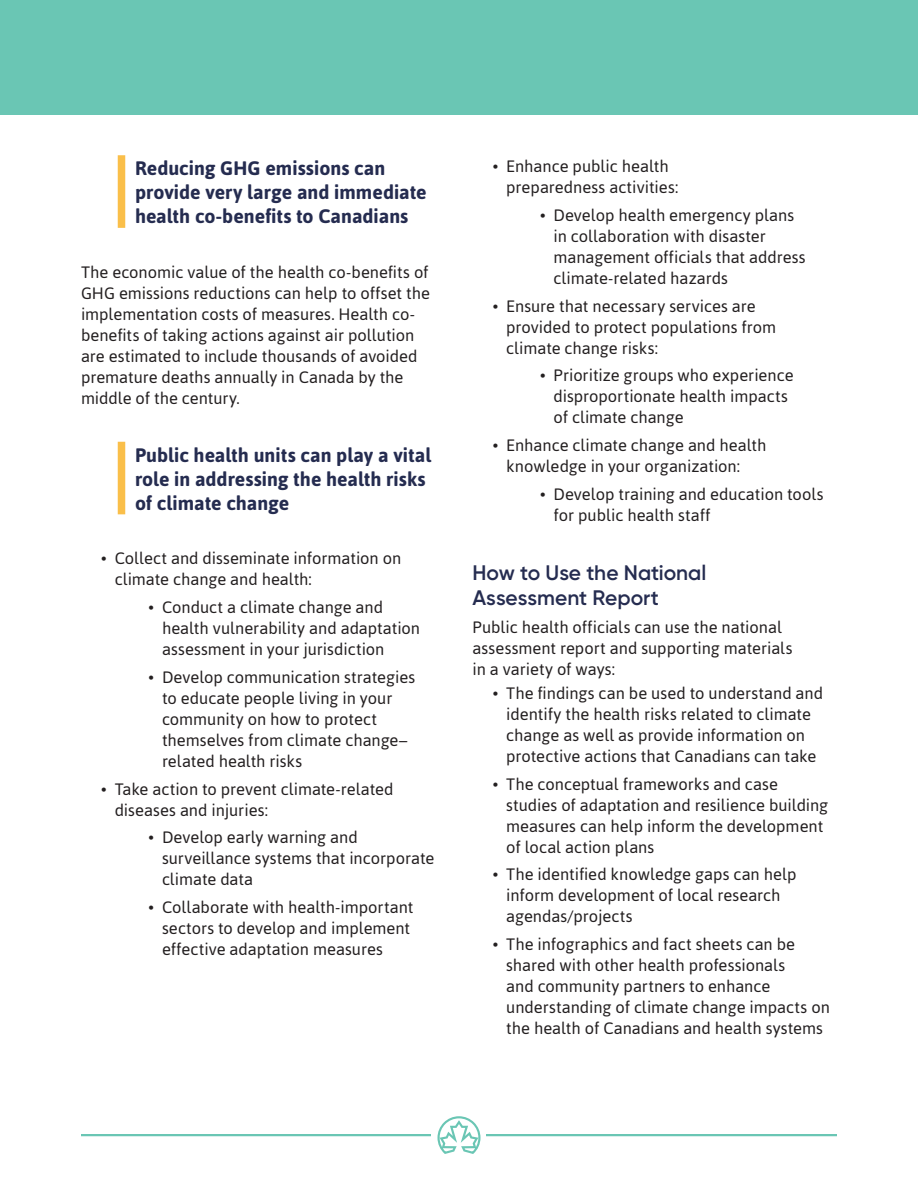
<style>
.page{position:relative;width:918px;height:1188px;background:#fff}
.page>*{position:absolute;margin:0;border:0;box-sizing:border-box;transform-origin:0 0}
.t1{font:600 21px/25.2px "Gilroy";color:#252c50}
.Key_Message{font:700 19.5px/24px "Asap";color:#252c50}
.Body{font:16.5px/21px "Asap";color:#231f20}
.Body_B4_Bullet{font:16.5px/21px "Asap";color:#231f20}
</style>
<div class="page">
<div style="left:0;top:0;width:918px;height:114px;background:#6ac6b4"></div>
<hr style="left:81px;top:1134px;width:756px;height:2px;background:#6ac6b4">
<div style="left:432px;top:1116px;width:54px;height:38px;background:#fff"></div>
<svg style="left:437px;top:1116px;width:44px;height:38px"></svg>
<div style="left:118px;top:155px;width:7px;height:73px;background:#fabf4a"></div>
<div style="left:118px;top:442px;width:7px;height:72px;background:#fabf4a"></div>
<p class="Key_Message" style="left:135px;top:156px;width:293px">Reducing GHG emissions can provide very large and immediate health co-benefits to Canadians</p>
<p class="Body" style="left:81px;top:261px;width:350px">The economic value of the health co-benefits of GHG emissions reductions can help to offset the implementation costs of measures. Health co&shy;benefits of taking actions against air pollution are estimated to include thousands of avoided premature deaths annually in Canada by the middle of the century.</p>
<p class="Key_Message" style="left:135px;top:442px;width:298px">Public health units can play a vital role in addressing the health risks of climate change</p>
<p class="Body" style="left:115px;top:548px;width:288px;text-indent:-14px">• Collect and disseminate information on climate change and health:</p>
<p class="Body" style="left:162px;top:596px;width:260px;text-indent:-14px">• Conduct a climate change and health vulnerability and adaptation assessment in your jurisdiction</p>
<p class="Body" style="left:162px;top:666px;width:255px;text-indent:-14px">• Develop communication strategies to educate people living in your community on how to protect themselves from climate change– related health risks</p>
<p class="Body" style="left:115px;top:778px;width:280px;text-indent:-14px">• Take action to prevent climate-related diseases and injuries:</p>
<p class="Body" style="left:162px;top:827px;width:274px;text-indent:-14px">• Develop early warning and surveillance systems that incorporate climate data</p>
<p class="Body" style="left:162px;top:896px;width:253px;text-indent:-14px">• Collaborate with health-important sectors to develop and implement effective adaptation measures</p>
<p class="Body" style="left:506px;top:155px;width:174px;text-indent:-14px">• Enhance public health preparedness activities:</p>
<p class="Body" style="left:554px;top:204px;width:254px;text-indent:-14px">• Develop health emergency plans in collaboration with disaster management officials that address climate-related hazards</p>
<p class="Body" style="left:506px;top:295px;width:272px;text-indent:-14px">• Ensure that necessary services are provided to protect populations from climate change risks:</p>
<p class="Body" style="left:554px;top:364px;width:242px;text-indent:-14px">• Prioritize groups who experience disproportionate health impacts of climate change</p>
<p class="Body" style="left:506px;top:434px;width:262px;text-indent:-14px">• Enhance climate change and health knowledge in your organization:</p>
<p class="Body" style="left:554px;top:483px;width:272px;text-indent:-14px">• Develop training and education tools for public health staff</p>
<h3 class="t1" style="left:472px;top:560px;width:235px">How to Use the National<br>Assessment Report</h3>
<p class="Body_B4_Bullet" style="left:472px;top:616px;width:322px">Public health officials can use the national assessment report and supporting materials in a variety of ways:</p>
<p class="Body" style="left:493px;top:682px;width:332px;text-align:center">• The findings can be used to understand and identify the health risks related to climate change as well as provide information on protective actions that Canadians can take</p>
<p class="Body" style="left:506px;top:773px;width:323px;text-indent:-14px">• The conceptual frameworks and case studies of adaptation and resilience building measures can help inform the development of local action plans</p>
<p class="Body" style="left:506px;top:864px;width:292px;text-indent:-14px">• The identified knowledge gaps can help inform development of local research agendas/projects</p>
<p class="Body" style="left:506px;top:933px;width:325px;text-indent:-14px">• The infographics and fact sheets can be shared with other health professionals<br>and community partners to enhance understanding of climate change impacts on the health of Canadians and health systems</p>
</div>
